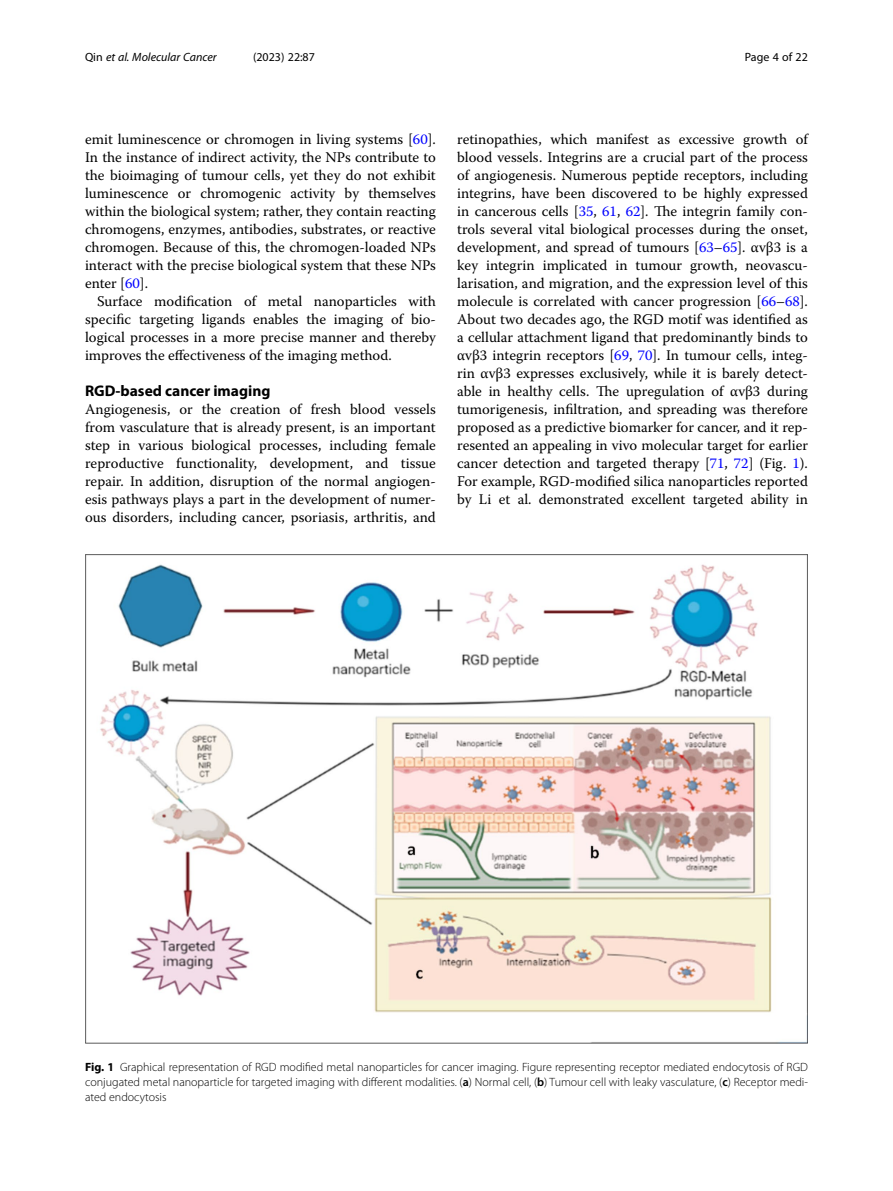
<style>
.page{position:relative;width:893px;height:1191px;background:#fff}
.page>*{position:absolute;margin:0;border:0;box-sizing:border-box;transform-origin:0 0}
.Head_1{font:700 15.45px "Myriad Pro";color:#000}
.Body_Text{font:14.7px/18px "Warnock Pro";color:#000;text-align:justify}
.Body_Text_Indent{font:14.7px/18px "Warnock Pro";color:#000;text-align:justify}
.Figure_Caption{font:300 12px/15px "Myriad Pro";color:#000;text-align:justify}
.t1{font:italic 12px "Myriad Pro";color:#000}
.t2{font:12px "Myriad Pro";color:#000}
.s1{font-style:normal}
.s2{color:#00f}
.s3{font-weight:700}
.s4{font-weight:600}
</style>
<div class="page">
<img style="left:85px;top:555px;width:723px;height:489px">
<p class="t1" style="left:85px;top:50px;width:133px"><span class="s1">Qin</span> et al. Molecular Cancer</p>
<p class="t2" style="left:253px;top:50px;width:63px">(2023) 22:87</p>
<p class="t2" style="left:745px;top:50px;width:65px">Page 4 of 22</p>
<p class="Body_Text_Indent" style="left:85px;top:130px;width:352px">emit luminescence or chromogen in living systems [<span class="s2">60</span>].<br>In the instance of indirect activity, the NPs contribute to the bioimaging of tumour cells, yet they do not exhibit luminescence or chromogenic activity by themselves within the biological system; rather, they contain reacting chromogens, enzymes, antibodies, substrates, or reactive chromogen. Because of this, the chromogen-loaded NPs interact with the precise biological system that these NPs enter [<span class="s2">60</span>].</p>
<p class="Body_Text_Indent" style="left:85px;top:292px;width:352px;text-indent:12px">Surface modification of metal nanoparticles with specific targeting ligands enables the imaging of bio&shy;logical processes in a more precise manner and thereby improves the effectiveness of the imaging method.</p>
<p class="Head_1" style="left:85px;top:381px;width:187px">RGD-based cancer imaging</p>
<p class="Body_Text" style="left:85px;top:400px;width:352px">Angiogenesis, or the creation of fresh blood vessels from vasculature that is already present, is an important step in various biological processes, including female reproductive functionality, development, and tissue repair. In addition, disruption of the normal angiogen&shy;esis pathways plays a part in the development of numer&shy;ous disorders, including cancer, psoriasis, arthritis, and</p>
<p class="Body_Text" style="left:457px;top:130px;width:352px">retinopathies, which manifest as excessive growth of blood vessels. Integrins are a crucial part of the process of angiogenesis. Numerous peptide receptors, including integrins, have been discovered to be highly expressed in cancerous cells [<span class="s2">35</span>, <span class="s2">61</span>, <span class="s2">62</span>]. The integrin family con&shy;trols several vital biological processes during the onset, development, and spread of tumours [<span class="s2">63</span>–<span class="s2">65</span>]. αvβ3 is a key integrin implicated in tumour growth, neovascu&shy;larisation, and migration, and the expression level of this molecule is correlated with cancer progression [<span class="s2">66</span>–<span class="s2">68</span>].<br>About two decades ago, the RGD motif was identified as a cellular attachment ligand that predominantly binds to αvβ3 integrin receptors [<span class="s2">69</span>, <span class="s2">70</span>]. In tumour cells, integ&shy;rin αvβ3 expresses exclusively, while it is barely detect&shy;able in healthy cells. The upregulation of αvβ3 during tumorigenesis, infiltration, and spreading was therefore proposed as a predictive biomarker for cancer, and it rep&shy;resented an appealing in vivo molecular target for earlier cancer detection and targeted therapy [<span class="s2">71</span>, <span class="s2">72</span>] (Fig. <span class="s2">1</span>).<br>For example, RGD-modified silica nanoparticles reported by Li et al. demonstrated excellent targeted ability in</p>
<p class="Figure_Caption" style="left:85px;top:1059px;width:724px"><span class="s3">Fig. 1</span> Graphical representation of RGD modified metal nanoparticles for cancer imaging. Figure representing receptor mediated endocytosis of RGD conjugated metal nanoparticle for targeted imaging with different modalities. (<span class="s4">a</span>) Normal cell, (<span class="s4">b</span>) Tumour cell with leaky vasculature, (<span class="s4">c</span>) Receptor medi&shy;ated endocytosis</p>
</div>
